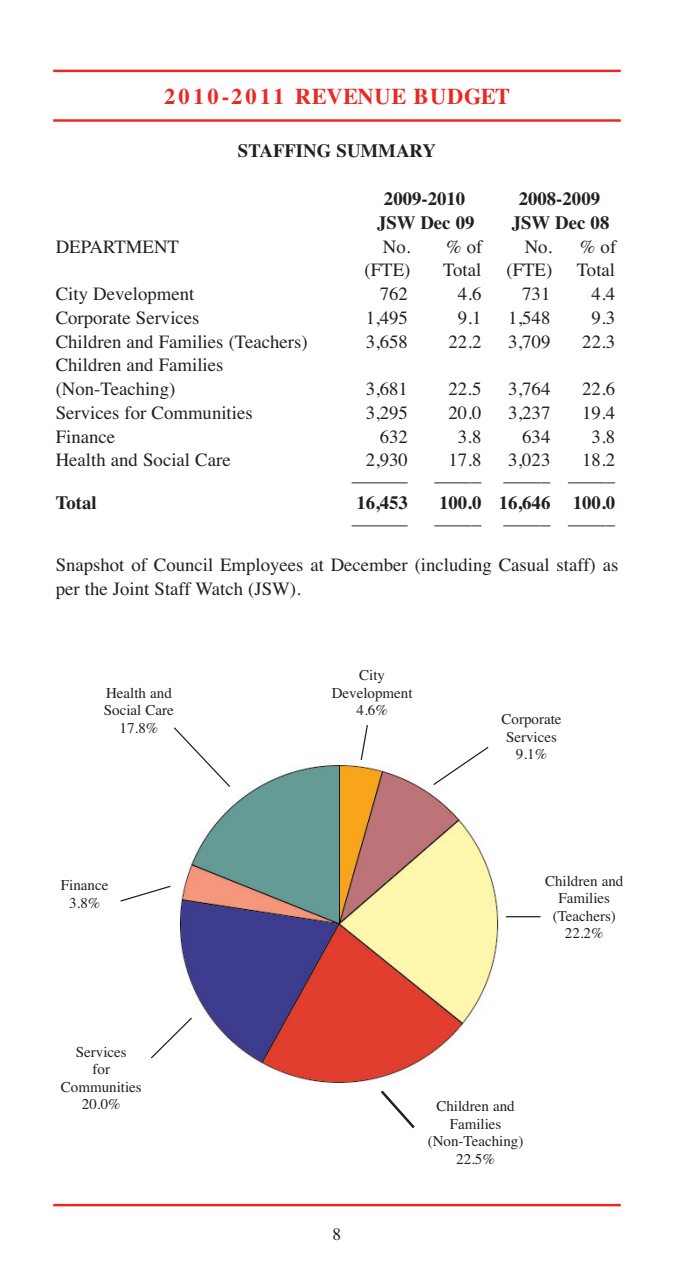
<style>
.page{position:relative;width:674px;height:1276px;background:#fff}
.page>*{position:absolute;margin:0;border:0;box-sizing:border-box;transform-origin:0 0}
.t1{font:700 22.5px "Times";letter-spacing:.03em;color:#ea2924}
.t2{font:18.75px/23.8px "Times";color:#231f20}
.t3{font:700 18.75px "Times";color:#231f20}
.t4{font:17.5px "Times";color:#231f20}
.t5{font:15px/17.5px "Times";color:#231f20;text-align:center}
</style>
<div class="page">
<img style="left:180px;top:765px;width:319px;height:318px">
<hr style="left:53px;top:70px;width:567px;height:2px;background:#ea2924">
<hr style="left:53px;top:119px;width:567px;height:3px;background:#ea2924">
<hr style="left:53px;top:1203px;width:567px;height:3px;background:#ea2924">
<svg style="left:431px;top:746px;width:58px;height:40px"></svg>
<hr style="left:505px;top:916px;width:35px;height:1px;background:#231f20">
<svg style="left:151px;top:1016px;width:42px;height:43px"></svg>
<svg style="left:120px;top:885px;width:51px;height:17px"></svg>
<svg style="left:360px;top:725px;width:8px;height:35px"></svg>
<svg style="left:174px;top:727px;width:57px;height:61px"></svg>
<svg style="left:380px;top:1090px;width:35px;height:39px"></svg>
<p class="t1" style="left:164px;top:89px;width:347px">2010-2011 REVENUE BUDGET</p>
<p class="t3" style="left:238px;top:145px;width:199px">STAFFING SUMMARY</p>
<p class="t3" style="left:384px;top:192px;width:83px">2009-2010</p>
<p class="t3" style="left:518px;top:192px;width:83px">2008-2009</p>
<p class="t3" style="left:377px;top:216px;width:99px">JSW Dec 09</p>
<p class="t3" style="left:511px;top:216px;width:99px">JSW Dec 08</p>
<p class="t2" style="left:56px;top:236px;width:125px">DEPARTMENT</p>
<p class="t2" style="left:382px;top:236px;width:101px">No. % of</p>
<p class="t2" style="left:524px;top:236px;width:93px">No. % of</p>
<p class="t2" style="left:364px;top:260px;width:47px">(FTE)</p>
<p class="t2" style="left:443px;top:260px;width:40px">Total</p>
<p class="t2" style="left:506px;top:260px;width:47px">(FTE)</p>
<p class="t2" style="left:576px;top:260px;width:40px">Total</p>
<p class="t2" style="left:56px;top:284px;width:140px">City Development</p>
<p class="t2" style="left:379px;top:284px;width:30px">762</p>
<p class="t2" style="left:457px;top:284px;width:25px">4.6</p>
<p class="t2" style="left:522px;top:284px;width:30px">731</p>
<p class="t2" style="left:591px;top:284px;width:25px">4.4</p>
<p class="t2" style="left:56px;top:307px;width:145px">Corporate Services</p>
<p class="t2" style="left:365px;top:307px;width:44px">1,495</p>
<p class="t2" style="left:457px;top:307px;width:25px">9.1</p>
<p class="t2" style="left:508px;top:307px;width:44px">1,548</p>
<p class="t2" style="left:591px;top:307px;width:25px">9.3</p>
<p class="t2" style="left:56px;top:331px;width:253px">Children and Families (Teachers)</p>
<p class="t2" style="left:365px;top:331px;width:44px">3,658</p>
<p class="t2" style="left:448px;top:331px;width:34px">22.2</p>
<p class="t2" style="left:508px;top:331px;width:44px">3,709</p>
<p class="t2" style="left:582px;top:331px;width:34px">22.3</p>
<p class="t2" style="left:56px;top:355px;width:169px">Children and Families (Non-Teaching)</p>
<p class="t2" style="left:365px;top:379px;width:44px">3,681</p>
<p class="t2" style="left:448px;top:379px;width:34px">22.5</p>
<p class="t2" style="left:508px;top:379px;width:44px">3,764</p>
<p class="t2" style="left:582px;top:379px;width:34px">22.6</p>
<p class="t2" style="left:56px;top:402px;width:198px">Services for Communities</p>
<p class="t2" style="left:365px;top:402px;width:44px">3,295</p>
<p class="t2" style="left:448px;top:402px;width:34px">20.0</p>
<p class="t2" style="left:508px;top:402px;width:44px">3,237</p>
<p class="t2" style="left:582px;top:402px;width:34px">19.4</p>
<p class="t2" style="left:56px;top:426px;width:61px">Finance</p>
<p class="t2" style="left:379px;top:426px;width:30px">632</p>
<p class="t2" style="left:457px;top:426px;width:25px">3.8</p>
<p class="t2" style="left:522px;top:426px;width:30px">634</p>
<p class="t2" style="left:591px;top:426px;width:25px">3.8</p>
<p class="t2" style="left:56px;top:450px;width:176px">Health and Social Care</p>
<p class="t2" style="left:365px;top:450px;width:44px">2,930</p>
<p class="t2" style="left:448px;top:450px;width:34px">17.8</p>
<p class="t2" style="left:508px;top:450px;width:44px">3,023</p>
<p class="t2" style="left:582px;top:450px;width:34px">18.2</p>
<p class="t2" style="left:351px;top:465px;width:58px">______</p>
<p class="t2" style="left:434px;top:465px;width:182px">_____ _____ _____</p>
<p class="t3" style="left:56px;top:496px;width:42px">Total</p>
<p class="t3" style="left:356px;top:496px;width:53px">16,453</p>
<p class="t3" style="left:439px;top:496px;width:177px">100.0 16,646 100.0</p>
<p class="t2" style="left:351px;top:507px;width:58px">______</p>
<p class="t2" style="left:434px;top:507px;width:182px">_____ _____ _____</p>
<p class="t2" style="left:56px;top:555px;width:563px">Snapshot of Council Employees at December (including Casual staff) as per the Joint Staff Watch (JSW).</p>
<p class="t5" style="left:104px;top:686px;width:71px">Health and<br>Social Care<br>17.8%</p>
<p class="t5" style="left:61px;top:878px;width:49px">Finance<br>3.8%</p>
<p class="t5" style="left:61px;top:1044px;width:82px">Services<br>for<br>Communities<br>20.0%</p>
<p class="t5" style="left:331px;top:668px;width:82px">City<br>Development<br>4.6%</p>
<p class="t5" style="left:501px;top:712px;width:61px">Corporate<br>Services<br>9.1%</p>
<p class="t5" style="left:544px;top:873px;width:80px">Children and<br>Families (Teachers)<br>22.2%</p>
<p class="t4" style="left:332px;top:1228px;width:10px">8</p>
<p class="t5" style="left:427px;top:1099px;width:97px">Children and<br>Families (Non-Teaching)<br>22.5%</p>
</div>
